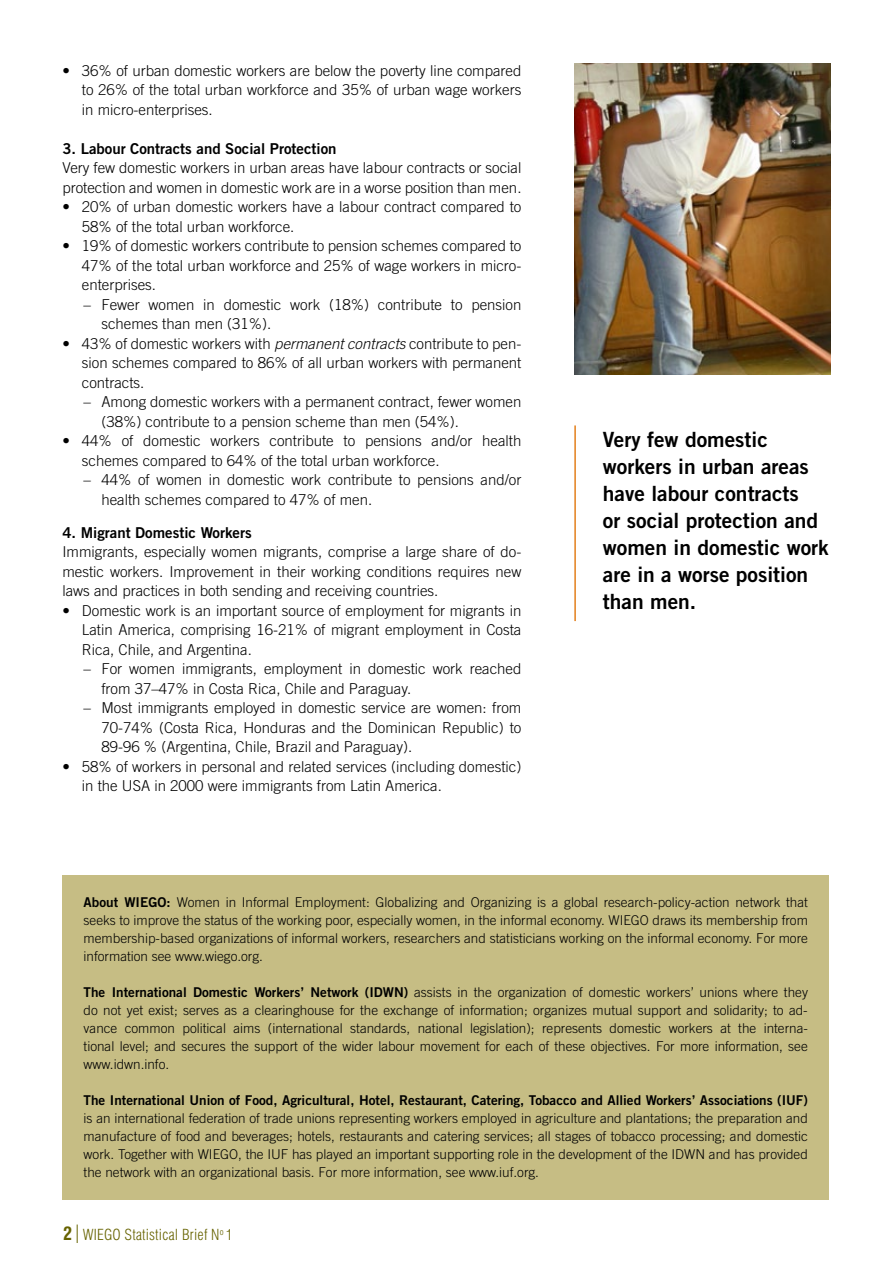
<style>
.page{position:relative;width:893px;height:1263px;background:#fff}
.page>*{position:absolute;margin:0;border:0;box-sizing:border-box;transform-origin:0 0}
.t1{font:21px/27px "Trade Gothic Bold Two";color:#000}
.t2{font:300 15px/19.5px "Trade Gothic";color:#000}
.t3{font:15px "Trade Gothic Bold Two";color:#000}
.t4{font:300 condensed 15px "Swiss 721 BT";letter-spacing:.01em;color:#676300}
.t5{font:300 13.5px/18px "Trade Gothic";color:#000;text-align:justify}
.t6{font:13.5px "Trade Gothic Bold Two";color:#000}
.s1{font-style:italic}
.s2{font-family:"Trade Gothic Bold Two";font-weight:400}
.s3{font-weight:700;font-size:18px}
.s4{font-size:24.75px}
</style>
<div class="page">
<img style="left:574px;top:64px;width:256px;height:310px">
<div style="left:62px;top:875px;width:767px;height:324px;background:#c6bd84"></div>
<hr style="left:574px;top:425px;width:2px;height:196px;background:#e37f1c">
<p class="t2" style="left:82px;top:60px;width:441px;text-align:justify;text-indent:-20px">• 36% of urban domestic workers are below the poverty line compared to 26% of the total urban workforce and 35% of urban wage workers in micro-enterprises.</p>
<p class="t3" style="left:62px;top:139px;width:276px">3. Labour Contracts and Social Protection</p>
<p class="t2" style="left:62px;top:158px;width:461px">Very few domestic workers in urban areas have labour contracts or social protection and women in domestic work are in a worse position than men.</p>
<p class="t2" style="left:82px;top:197px;width:441px;text-indent:-20px">• 20% of urban domestic workers have a labour contract compared to<br>58% of the total urban workforce.</p>
<p class="t2" style="left:82px;top:236px;width:441px;text-align:justify;text-indent:-20px">• 19% of domestic workers contribute to pension schemes compared to 47% of the total urban workforce and 25% of wage workers in micro&shy;enterprises.</p>
<p class="t2" style="left:101px;top:294px;width:422px;text-indent:-18px">– Fewer women in domestic work (18%) contribute to pension schemes than men (31%).</p>
<p class="t2" style="left:82px;top:333px;width:441px;text-align:justify;text-indent:-20px">• 43% of domestic workers with <span class="s1">permanent contracts</span> contribute to pen&shy;sion schemes compared to 86% of all urban workers with permanent contracts.</p>
<p class="t2" style="left:101px;top:392px;width:422px;text-indent:-18px">– Among domestic workers with a permanent contract, fewer women (38%) contribute to a pension scheme than men (54%).</p>
<p class="t2" style="left:82px;top:431px;width:441px;text-indent:-20px">• 44% of domestic workers contribute to pensions and/or health schemes compared to 64% of the total urban workforce.</p>
<p class="t2" style="left:101px;top:470px;width:421px;text-indent:-18px">– 44% of women in domestic work contribute to pensions and/or health schemes compared to 47% of men.</p>
<p class="t3" style="left:62px;top:523px;width:191px">4. Migrant Domestic Workers</p>
<p class="t2" style="left:62px;top:542px;width:460px;text-align:justify">Immigrants, especially women migrants, comprise a large share of do&shy;mestic workers. Improvement in their working conditions requires new laws and practices in both sending and receiving countries.</p>
<p class="t2" style="left:82px;top:600px;width:441px;text-align:justify;text-indent:-20px">• Domestic work is an important source of employment for migrants in Latin America, comprising 16-21% of migrant employment in Costa Rica, Chile, and Argentina.</p>
<p class="t2" style="left:101px;top:659px;width:421px;text-indent:-18px">– For women immigrants, employment in domestic work reached from 37–47% in Costa Rica, Chile and Paraguay.</p>
<p class="t2" style="left:101px;top:698px;width:421px;text-align:justify;text-indent:-18px">– Most immigrants employed in domestic service are women: from 70-74% (Costa Rica, Honduras and the Dominican Republic) to 89-96 % (Argentina, Chile, Brazil and Paraguay).</p>
<p class="t2" style="left:82px;top:756px;width:441px;text-indent:-20px">• 58% of workers in personal and related services (including domestic) in the USA in 2000 were immigrants from Latin America.</p>
<h1 class="t1" style="left:603px;top:425px;width:227px">Very few domestic workers in urban areas have labour contracts<br>or social protection and women in domestic work are in a worse position than men.</h1>
<p class="t5" style="left:84px;top:893px;width:726px"><span class="s2">About wiego:</span> Women in Informal Employment: Globalizing and Organizing is a global research-policy-action network that seeks to improve the status of the working poor, especially women, in the informal economy. WIEGO draws its membership from membership-based organizations of informal workers, researchers and statisticians working on the informal economy. For more information see www.wiego.org.</p>
<p class="t5" style="left:84px;top:983px;width:726px"><span class="s2">The I nternational Domestic Workers’ Network (I DWN)</span> assists in the organization of domestic workers’ unions where they do not yet exist; serves as a clearinghouse for the exchange of information; organizes mutual support and solidarity; to ad&shy;vance common political aims (international standards, national legislation); represents domestic workers at the interna&shy;tional level; and secures the support of the wider labour movement for each of these objectives. For more information, see www.idwn.info.</p>
<p class="t6" style="left:84px;top:1092px;width:726px">The I nternational Union of Food, Agricultural, Hotel, Restaurant, Catering, Tobacco and Allied Workers’ Associations (I UF)</p>
<p class="t5" style="left:84px;top:1109px;width:726px">is an international federation of trade unions representing workers employed in agriculture and plantations; the preparation and manufacture of food and beverages; hotels, restaurants and catering services; all stages of tobacco processing; and domestic work. Together with WIEGO, the IUF has played an important supporting role in the development of the IDWN and has provided the network with an organizational basis. For more information, see www.iuf.org.</p>
<p class="t4" style="left:63px;top:1226px;width:171px"><span class="s3">2</span> <span class="s4">I</span> WIEGO Statistical Brief N<sup>o</sup> 1</p>
</div>
